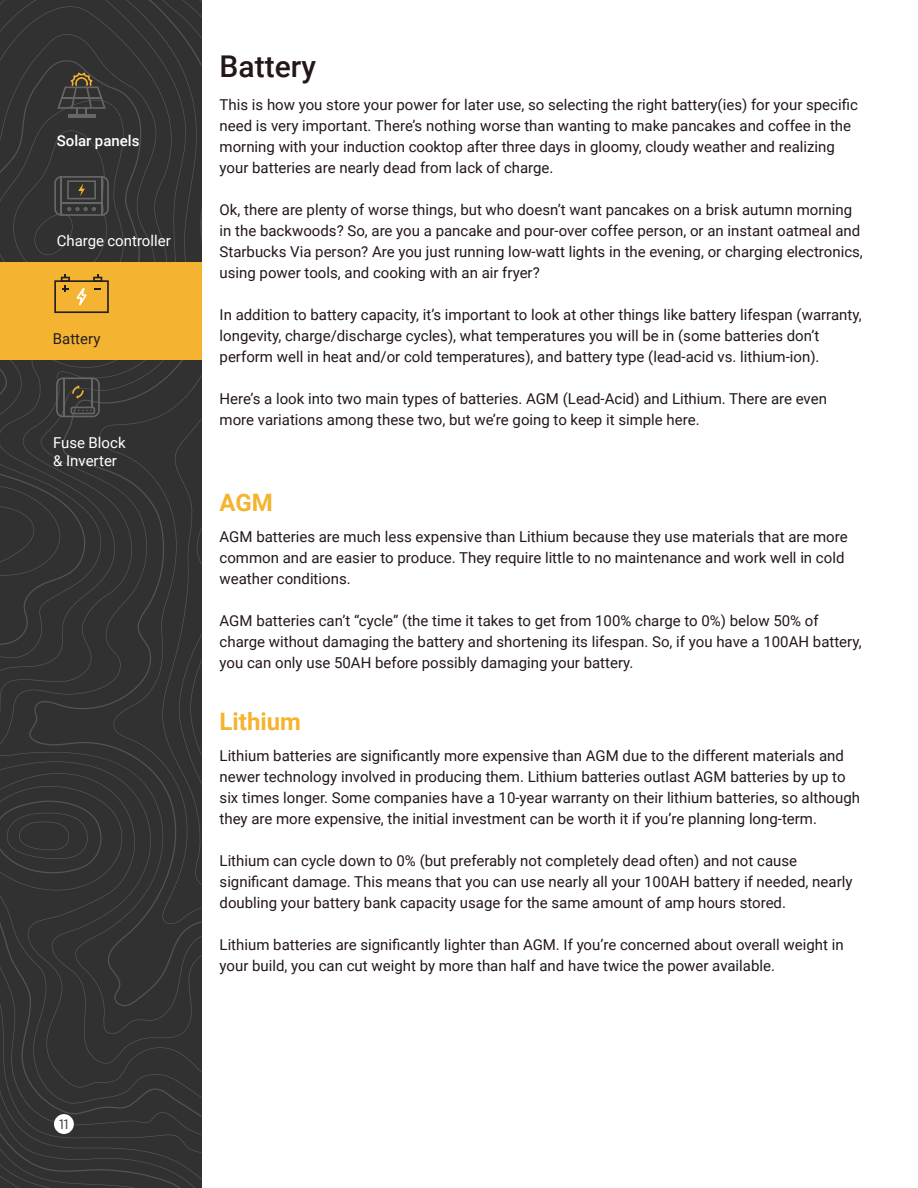
<style>
.page{position:relative;width:918px;height:1188px;background:#fff}
.page>*{position:absolute;margin:0;border:0;box-sizing:border-box;transform-origin:0 0}
.t1{font:500 30px "Roboto";color:#241718}
.t2{font:700 24px "Roboto";color:#f5b32f}
.t3{font:15px/21px "Roboto";color:#241718}
.t4{font:15px/18px "Roboto";color:#fff}
.t5{font:500 15px "Roboto";color:#fff}
.t6{font:15px "Roboto";color:#231f20}
.t7{font:13.5px "Gotham";color:#313131}
</style>
<div class="page">
<div style="left:0;top:891px;width:202px;height:22px;background:#313131"></div>
<svg style="left:0;top:913px;width:202px;height:26px;background:#323232"></svg>
<svg style="left:0;top:939px;width:202px;height:48px;background:#323232"></svg>
<svg style="left:0;top:987px;width:202px;height:201px;background:#323232"></svg>
<div style="left:54px;top:1114px;width:20px;height:20px;background:#fff;border-radius:50%"></div>
<svg style="left:0;top:0;width:202px;height:891px;background:#484133"></svg>
<p class="t5" style="left:57px;top:130px;width:84px">Solar panels</p>
<p class="t4" style="left:57px;top:231px;width:116px">Charge controller</p>
<p class="t6" style="left:53px;top:328px;width:49px">Battery</p>
<p class="t4" style="left:53px;top:433px;width:74px">Fuse Block &amp; Inverter</p>
<p class="t1" style="left:220px;top:45px;width:98px">Battery</p>
<p class="t3" style="left:220px;top:94px;width:640px">This is how you store your power for later use, so selecting the right battery(ies) for your specific need is very important. There’s nothing worse than wanting to make pancakes and coffee in the morning with your induction cooktop after three days in gloomy, cloudy weather and realizing your batteries are nearly dead from lack of charge.</p>
<p class="t3" style="left:220px;top:199px;width:645px">Ok, there are plenty of worse things, but who doesn’t want pancakes on a brisk autumn morning in the backwoods? So, are you a pancake and pour-over coffee person, or an instant oatmeal and Starbucks Via person? Are you just running low-watt lights in the evening, or charging electronics, using power tools, and cooking with an air fryer?</p>
<p class="t3" style="left:220px;top:304px;width:644px">In addition to battery capacity, it’s important to look at other things like battery lifespan (warranty, longevity, charge/discharge cycles), what temperatures you will be in (some batteries don’t perform well in heat and/or cold temperatures), and battery type (lead-acid vs. lithium-ion).</p>
<p class="t3" style="left:220px;top:388px;width:609px">Here’s a look into two main types of batteries. AGM (Lead-Acid) and Lithium. There are even more variations among these two, but we’re going to keep it simple here.</p>
<p class="t2" style="left:220px;top:486px;width:55px">AGM</p>
<p class="t3" style="left:220px;top:525px;width:630px">AGM batteries are much less expensive than Lithium because they use materials that are more common and are easier to produce. They require little to no maintenance and work well in cold weather conditions.</p>
<p class="t3" style="left:220px;top:609px;width:644px">AGM batteries can’t “cycle” (the time it takes to get from 100% charge to 0%) below 50% of charge without damaging the battery and shortening its lifespan. So, if you have a 100AH battery, you can only use 50AH before possibly damaging your battery.</p>
<p class="t2" style="left:220px;top:705px;width:83px">Lithium</p>
<p class="t3" style="left:220px;top:744px;width:642px">Lithium batteries are significantly more expensive than AGM due to the different materials and newer technology involved in producing them. Lithium batteries outlast AGM batteries by up to six times longer. Some companies have a 10-year warranty on their lithium batteries, so although they are more expensive, the initial investment can be worth it if you’re planning long-term.</p>
<p class="t3" style="left:220px;top:849px;width:634px">Lithium can cycle down to 0% (but preferably not completely dead often) and not cause significant damage. This means that you can use nearly all your 100AH battery if needed, nearly doubling your battery bank capacity usage for the same amount of amp hours stored.</p>
<p class="t3" style="left:220px;top:933px;width:626px">Lithium batteries are significantly lighter than AGM. If you’re concerned about overall weight in your build, you can cut weight by more than half and have twice the power available.</p>
<p class="t7" style="left:59px;top:1116px;width:11px">11</p>
</div>
